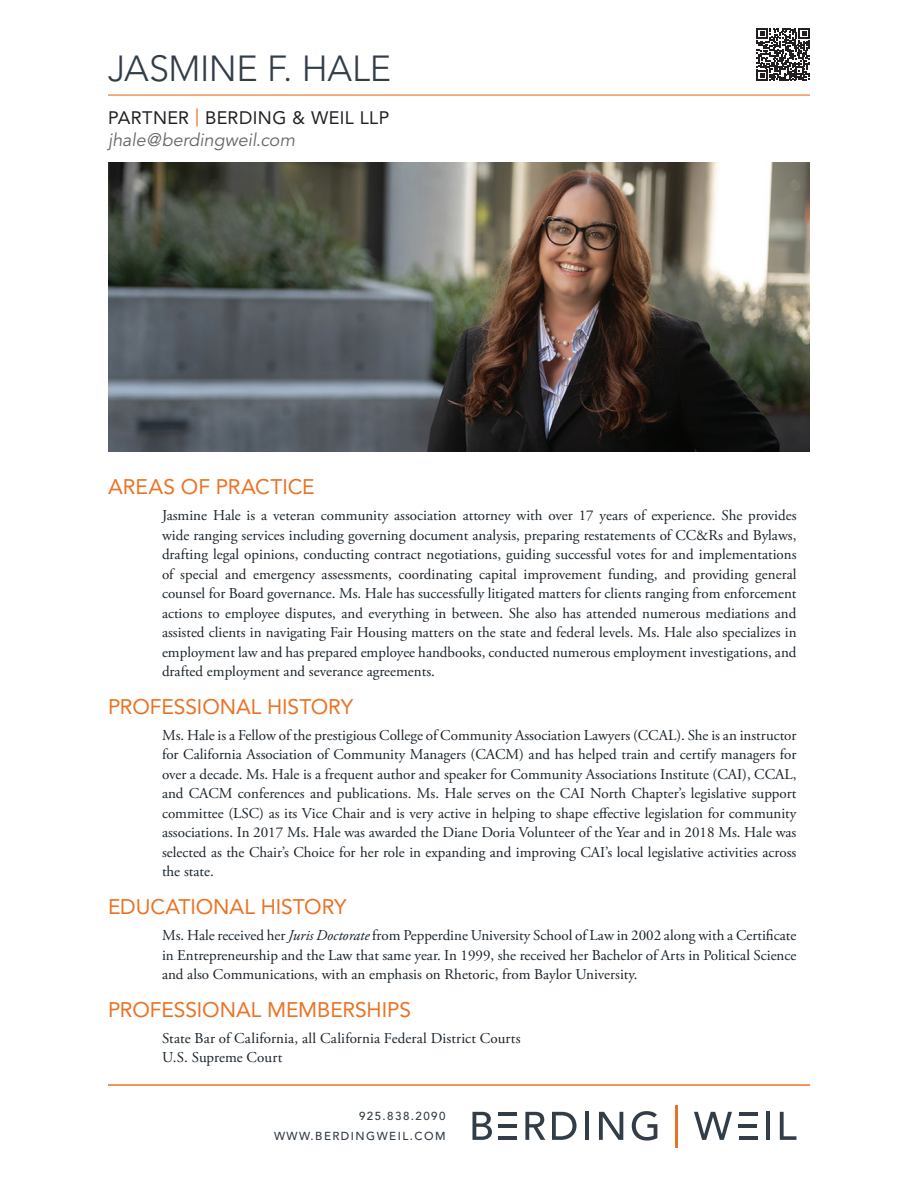
<style>
.page{position:relative;width:918px;height:1188px;background:#fff}
.page>*{position:absolute;margin:0;border:0;box-sizing:border-box;transform-origin:0 0}
.t1{font:300 36px "Avenir";letter-spacing:-.01em;color:#323d47}
.t2{font:21px "Avenir";letter-spacing:-.005em;color:#e97324}
.t3{font:18px/22.5px "Avenir";letter-spacing:.025em;color:#231f20}
.t4{font:15px/19.5px "Adobe Garamond Pro";color:#19232a;text-align:justify}
.t5{font:500 11.55px/20px "Avenir";letter-spacing:.125em;color:#323d47;text-align:right}
.s1{color:#e97324}
.s2{font-style:italic;color:#646569}
.s3{font-style:italic}
</style>
<div class="page">
<hr style="left:108px;top:1084px;width:702px;height:2px;background:#e97324">
<svg style="left:472px;top:1112px;width:20px;height:28px"></svg>
<hr style="left:498px;top:1124px;width:19px;height:3px;background:#323d47">
<hr style="left:498px;top:1136px;width:19px;height:4px;background:#323d47">
<hr style="left:498px;top:1112px;width:19px;height:3px;background:#323d47">
<hr style="left:739px;top:1124px;width:18px;height:3px;background:#323d47">
<hr style="left:739px;top:1136px;width:18px;height:4px;background:#323d47">
<hr style="left:739px;top:1112px;width:18px;height:3px;background:#323d47">
<svg style="left:525px;top:1112px;width:20px;height:28px"></svg>
<svg style="left:552px;top:1112px;width:25px;height:28px"></svg>
<hr style="left:585px;top:1112px;width:4px;height:28px;background:#323d47">
<svg style="left:599px;top:1112px;width:24px;height:28px"></svg>
<svg style="left:632px;top:1111px;width:25px;height:30px"></svg>
<svg style="left:694px;top:1112px;width:38px;height:28px"></svg>
<hr style="left:766px;top:1112px;width:4px;height:28px;background:#323d47">
<svg style="left:780px;top:1112px;width:16px;height:28px"></svg>
<hr style="left:675px;top:1105px;width:3px;height:43px;background:#e97324">
<img style="left:108px;top:162px;width:702px;height:289px">
<hr style="left:108px;top:94px;width:702px;height:2px;background:#e97324">
<svg style="left:757px;top:28px;width:53px;height:53px"></svg>
<h1 class="t1" style="left:108px;top:47px;width:285px">JASMINE F. HALE</h1>
<p class="t3" style="left:108px;top:106px;width:283px">PARTNER <span class="s1">|</span> BERDING &amp; WEIL LLP <span class="s2">jhale@berdingweil.com</span></p>
<h2 class="t2" style="left:108px;top:474px;width:208px">AREAS OF PRACTICE</h2>
<p class="t4" style="left:162px;top:506px;width:636px">Jasmine Hale is a veteran community association attorney with over 17 years of experience. She provides wide ranging services including governing document analysis, preparing restatements of CC&amp;Rs and Bylaws, drafting legal opinions, conducting contract negotiations, guiding successful votes for and implementations of special and emergency assessments, coordinating capital improvement funding, and providing general counsel for Board governance. Ms. Hale has successfully litigated matters for clients ranging from enforcement actions to employee disputes, and everything in between. She also has attended numerous mediations and assisted clients in navigating Fair Housing matters on the state and federal levels. Ms. Hale also specializes in employment law and has prepared employee handbooks, conducted numerous employment investigations, and drafted employment and severance agreements.</p>
<h2 class="t2" style="left:108px;top:694px;width:247px">PROFESSIONAL HISTORY</h2>
<p class="t4" style="left:162px;top:726px;width:636px">Ms. Hale is a Fellow of the prestigious College of Community Association Lawyers (CCAL). She is an instructor for California Association of Community Managers (CACM) and has helped train and certify managers for over a decade. Ms. Hale is a frequent author and speaker for Community Associations Institute (CAI), CCAL, and CACM conferences and publications. Ms. Hale serves on the CAI North Chapter’s legislative support committee (LSC) as its Vice Chair and is very active in helping to shape effective legislation for community associations. In 2017 Ms. Hale was awarded the Diane Doria Volunteer of the Year and in 2018 Ms. Hale was selected as the Chair’s Choice for her role in expanding and improving CAI’s local legislative activities across the state.</p>
<h2 class="t2" style="left:108px;top:894px;width:240px">EDUCATIONAL HISTORY</h2>
<p class="t4" style="left:162px;top:926px;width:636px">Ms. Hale received her <span class="s3">Juris Doctorate</span> from Pepperdine University School of Law in 2002 along with a Certificate in Entrepreneurship and the Law that same year. In 1999, she received her Bachelor of Arts in Political Science and also Communications, with an emphasis on Rhetoric, from Baylor University.</p>
<h2 class="t2" style="left:108px;top:997px;width:305px">PROFESSIONAL MEMBERSHIPS</h2>
<p class="t4" style="left:162px;top:1029px;width:360px">State Bar of California, all California Federal District Courts<br>U.S. Supreme Court</p>
<p class="t5" style="left:274px;top:1106px;width:173px">925.838.2090<br>WWW.BERDINGWEIL.COM</p>
</div>
